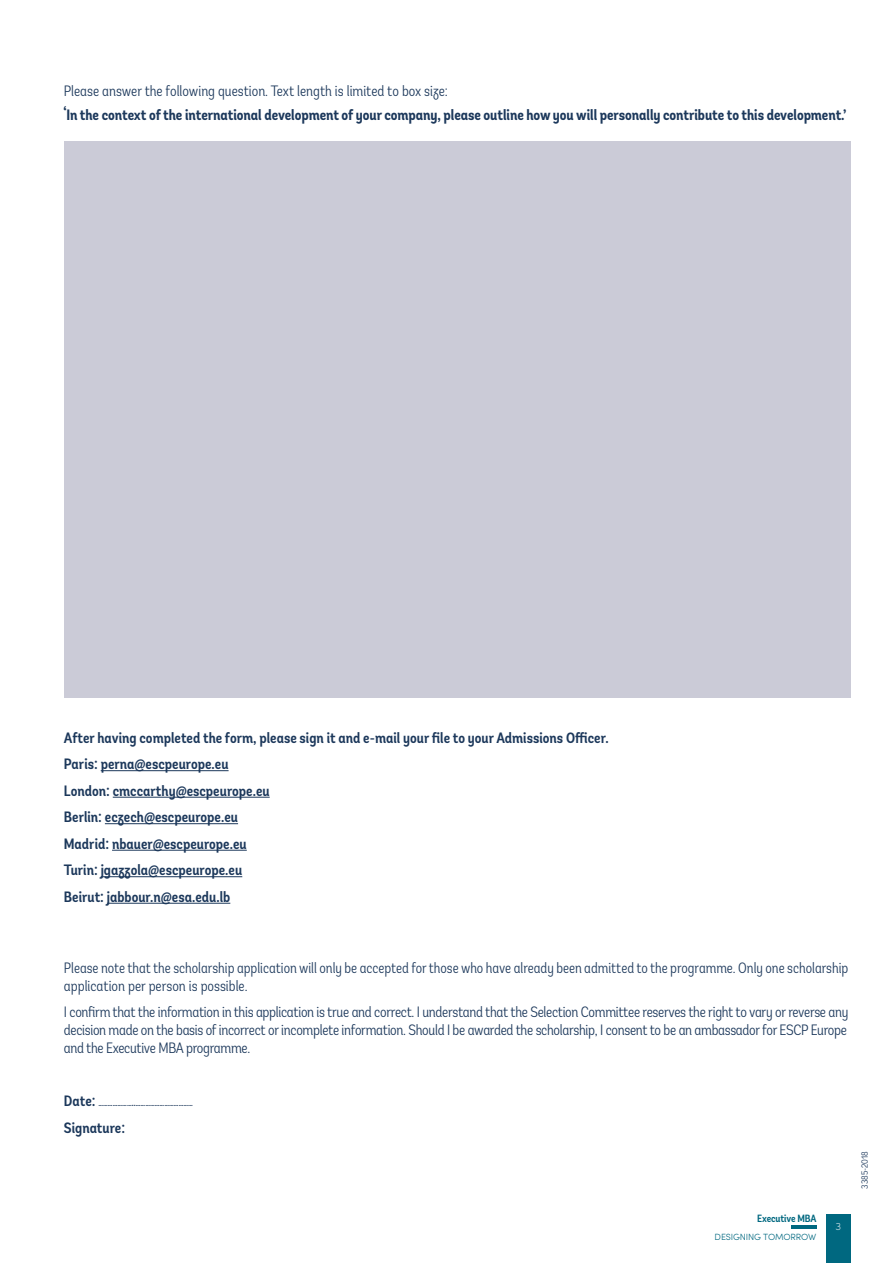
<style>
.page{position:relative;width:893px;height:1263px;background:#fff}
.page>*{position:absolute;margin:0;border:0;box-sizing:border-box;transform-origin:0 0}
.t1{font:300 condensed 15px/18px "Andes";color:#1c385b}
.t2{font:600 condensed 15px "Andes";color:#1c385b}
.t3{font:700 condensed 15px/24px "Andes";letter-spacing:-.005em;color:#1c385b}
.t4{font:600 condensed 10.5px "Andes";letter-spacing:-.015em;color:#006880}
.t5{font:200 10.5px "Sofia Pro";color:#fff}
.t6{font:600 condensed 9px "Andes";color:#1c385b}
.t7{font:300 9px "Sofia Pro";letter-spacing:-.015em;color:#006880}
.t8{font:300 condensed 9px "Andes";letter-spacing:-.01em;color:#1c385b}
.s1{font-weight:300}
.s2{font-size:15px}
</style>
<div class="page">
<div style="left:64px;top:141px;width:786px;height:556px;background:#cbcbd7"></div>
<hr style="left:101px;top:770px;width:128px;height:1px;background:#1c385b">
<hr style="left:113px;top:797px;width:157px;height:1px;background:#1c385b">
<hr style="left:105px;top:823px;width:133px;height:1px;background:#1c385b">
<hr style="left:112px;top:850px;width:135px;height:1px;background:#1c385b">
<hr style="left:101px;top:876px;width:141px;height:1px;background:#1c385b">
<hr style="left:107px;top:903px;width:123px;height:1px;background:#1c385b">
<div style="left:826px;top:1214px;width:24px;height:49px;background:#006880"></div>
<hr style="left:791px;top:1226px;width:25px;height:3px;background:#006880">
<p class="t3" style="left:64px;top:79px;width:784px"><span class="s1">Please answer the following question. Text length is limited to box size:<br></span>‘In the context of the international development of your company, please outline how you will personally contribute to this development.’</p>
<p class="t2" style="left:64px;top:728px;width:546px">After having completed the form, please sign it and e-mail your file to your Admissions Officer.</p>
<p class="t2" style="left:64px;top:755px;width:166px">Paris: perna@escpeurope.eu</p>
<p class="t2" style="left:64px;top:781px;width:207px">London: cmccarthy@escpeurope.eu</p>
<p class="t2" style="left:64px;top:808px;width:176px">Berlin: eczech@escpeurope.eu</p>
<p class="t2" style="left:64px;top:834px;width:184px">Madrid: nbauer@escpeurope.eu</p>
<p class="t2" style="left:64px;top:861px;width:180px">Turin: jgazzola@escpeurope.eu</p>
<p class="t2" style="left:64px;top:887px;width:168px">Beirut: jabbour.n@esa.edu.lb</p>
<p class="t1" style="left:64px;top:958px;width:786px">Please note that the scholarship application will only be accepted for those who have already been admitted to the programme. Only one scholarship application per person is possible.</p>
<p class="t1" style="left:64px;top:1003px;width:786px;text-align:justify">I confirm that the information in this application is true and correct. I understand that the Selection Committee reserves the right to vary or reverse any decision made on the basis of incorrect or incomplete information. Should I be awarded the scholarship, I consent to be an ambassador for ESCP Europe and the Executive MBA programme.</p>
<p class="t6" style="left:64px;top:1097px;width:131px"><span class="s2">Date:</span> …………………..………………………………</p>
<p class="t2" style="left:64px;top:1118px;width:63px">Signature:</p>
<p class="t4" style="left:757px;top:1211px;width:61px">Executive MBA</p>
<p class="t7" style="left:715px;top:1230px;width:103px">DESIGNING TOMORROW</p>
<p class="t5" style="left:836px;top:1219px;width:7px">3</p>
<p class="t8" style="left:859px;top:1188px;width:38px;rotate:-90deg">3385-2018</p>
</div>
